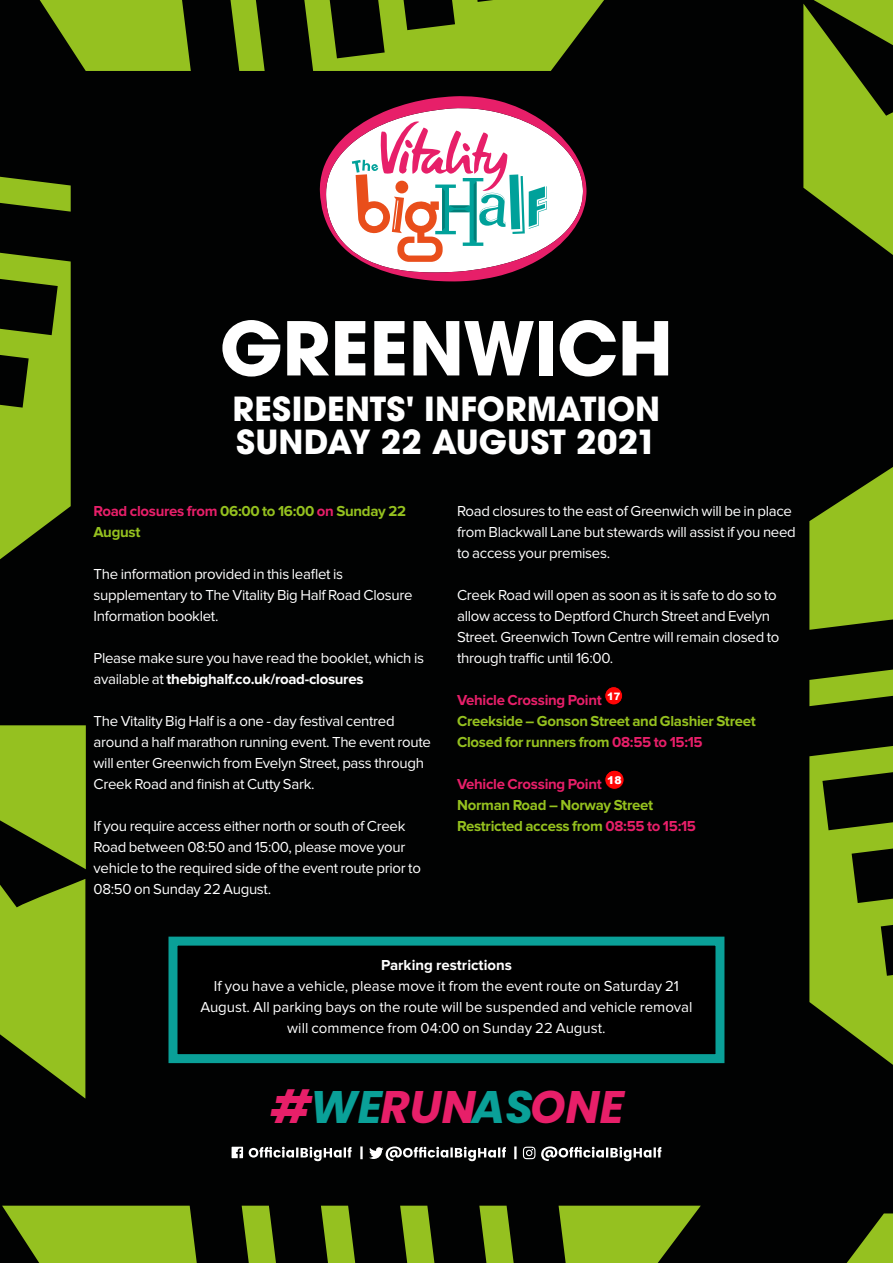
<style>
.page{position:relative;width:893px;height:1263px;background:#010202}
.page>*{position:absolute;margin:0;border:0;box-sizing:border-box;transform-origin:0 0}
.t1{font:700 73.5px "ITC Avant Garde Pro";letter-spacing:-.005em;color:#fff}
.t2{font:italic 700 45.6px "Poppins";color:#e71f69}
.t3{font:700 33px/33px "ITC Avant Garde Pro";letter-spacing:.005em;color:#fff}
.t4{font:15px/21px "Proxima Nova";letter-spacing:-.02em;color:#fff}
.t5{font:700 15px/21px "Proxima Nova";letter-spacing:-.02em;color:#95c11f}
.t6{font:15px/21px "Proxima Nova";color:#fff;text-align:center}
.t7{font:700 15px "Proxima Nova";color:#fff}
.s1{color:#e71f69}
.s2{font-weight:700}
.s3{color:#0aa098}
</style>
<div class="page">
<svg style="left:321px;top:1206px;width:380px;height:57px"></svg>
<svg style="left:242px;top:1206px;width:34px;height:57px"></svg>
<svg style="left:847px;top:1213px;width:46px;height:50px"></svg>
<svg style="left:2px;top:1206px;width:195px;height:57px;background:#83aa1c"></svg>
<svg style="left:0;top:253px;width:71px;height:306px"></svg>
<svg style="left:0;top:177px;width:71px;height:35px"></svg>
<svg style="left:0;top:725px;width:86px;height:373px"></svg>
<svg style="left:304px;top:0;width:300px;height:71px"></svg>
<svg style="left:230px;top:0;width:35px;height:71px"></svg>
<svg style="left:39px;top:0;width:152px;height:71px"></svg>
<svg style="left:803px;top:0;width:90px;height:255px"></svg>
<svg style="left:809px;top:746px;width:84px;height:319px"></svg>
<svg style="left:809px;top:669px;width:84px;height:37px"></svg>
<svg style="left:809px;top:467px;width:84px;height:163px"></svg>
<svg style="left:320px;top:96px;width:266px;height:185px"></svg>
<div style="left:605px;top:686px;width:18px;height:19px;background:#ff0505;border-radius:50%"></div>
<div style="left:604px;top:686px;width:19px;height:19px;border:1px solid #000;border-radius:50%"></div>
<div style="left:605px;top:770px;width:19px;height:19px;background:#ff0505;border-radius:50%"></div>
<div style="left:604px;top:770px;width:20px;height:20px;border:1px solid #000;border-radius:50%"></div>
<svg style="left:232px;top:1147px;width:11px;height:11px"></svg>
<svg style="left:249px;top:1146px;width:412px;height:15px"></svg>
<div style="left:168px;top:936px;width:556px;height:127px;border:9px solid #0aa098"></div>
<h1 class="t1" style="left:220px;top:299px;width:455px">GREENWICH</h1>
<h3 class="t3" style="left:233px;top:392px;width:429px">RESIDENTS' INFORMATION<br>SUNDAY 22 AUGUST 2021</h3>
<p class="t5" style="left:94px;top:501px;width:314px"><span class="s1">Road closures from</span> 06:00 to 16:00 <span class="s1">on</span> Sunday 22<br>August</p>
<p class="t4" style="left:94px;top:564px;width:320px">The information provided in this leaflet is supplementary to The Vitality Big Half Road Closure<br>Information booklet.</p>
<p class="t4" style="left:94px;top:648px;width:332px">Please make sure you have read the booklet, which is available at <span class="s2">thebighalf.co.uk/road-closures</span></p>
<p class="t4" style="left:94px;top:711px;width:339px">The Vitality Big Half is a one - day festival centred around a half marathon running event. The event route will enter Greenwich from Evelyn Street, pass through Creek Road and finish at Cutty Sark.</p>
<p class="t4" style="left:94px;top:816px;width:329px">If you require access either north or south of Creek Road between 08:50 and 15:00, please move your vehicle to the required side of the event route prior to 08:50 on Sunday 22 August.</p>
<p class="t4" style="left:457px;top:501px;width:340px">Road closures to the east of Greenwich will be in place from Blackwall Lane but stewards will assist if you need to access your premises.</p>
<p class="t4" style="left:457px;top:585px;width:324px">Creek Road will open as soon as it is safe to do so to allow access to Deptford Church Street and Evelyn Street. Greenwich Town Centre will remain closed to through traffic until 16:00.</p>
<p class="t5" style="left:457px;top:690px;width:300px"><span class="s1">Vehicle Crossing Point</span> <sup>17<br></sup>Creekside – Gonson Street and Glashier Street<br>Closed for runners from <span class="s1">08:55 to 15:15</span></p>
<p class="t5" style="left:457px;top:774px;width:240px"><span class="s1">Vehicle Crossing Point</span> <sup>18<br></sup>Norman Road – Norway Street<br>Restricted access from <span class="s1">08:55 to 15:15</span></p>
<p class="t7" style="left:381px;top:958px;width:132px">Parking restrictions</p>
<p class="t6" style="left:200px;top:976px;width:494px">If you have a vehicle, please move it from the event route on Saturday 21<br>August. All parking bays on the route will be suspended and vehicle removal will commence from 04:00 on Sunday 22 August.</p>
<h2 class="t2" style="left:271px;top:1080px;width:355px">#<span class="s3">WE</span>RUN<span class="s3">AS</span>ONE</h2>
</div>
